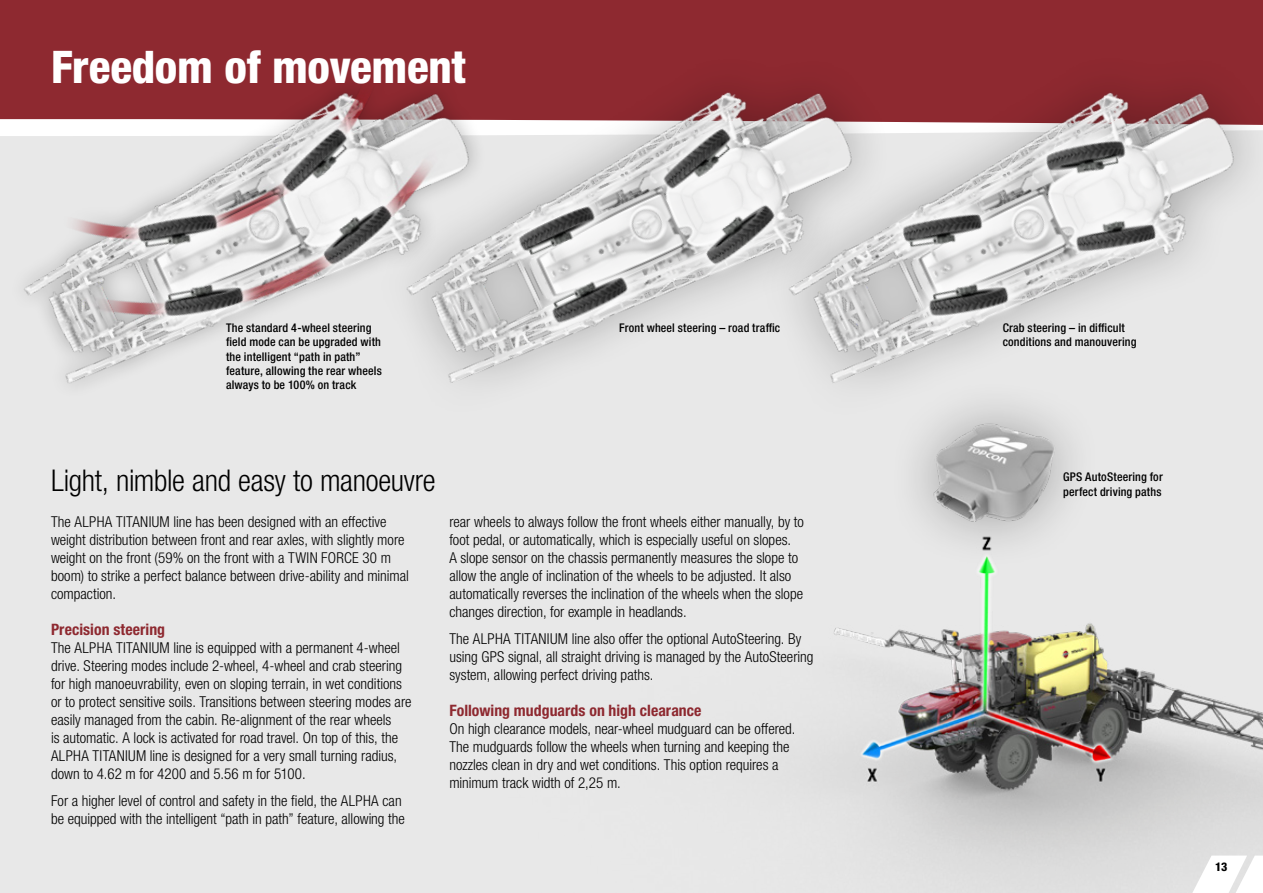
<style>
.page{position:relative;width:1263px;height:893px;background:#fff}
.page>*{position:absolute;margin:0;border:0;box-sizing:border-box;transform-origin:0 0}
.t1{font:800 condensed 45px "Helvetica Neue LTW1 G";letter-spacing:-.005em;color:#fff}
.t2{font:300 condensed 30px "Helvetica Neue LTW1 G";letter-spacing:-.01em;color:#000}
.t3{font:700 condensed 15.75px "Helvetica Neue LTW1 G";letter-spacing:.005em;color:#8e2930}
.t4{font:300 condensed 15px/18px "Helvetica Neue LTW1 G";color:#000}
.t5{font:500 condensed 12px/14.4px "Helvetica Neue LTW1 G";letter-spacing:.015em;color:#000}
.t6{font:800 condensed 12px "Helvetica Neue LTW1 G";color:#000}
</style>
<div class="page">
<div style="left:0;top:128px;width:1263px;height:765px;background:#e8e8e8"></div>
<div style="left:0;top:0;width:1263px;height:128px;background:#8e2930"></div>
<img style="left:506px;top:91px;width:244px;height:265px">
<div style="left:750px;top:49px;width:513px;height:375px;background:#000;opacity:.3"></div>
<img style="left:767px;top:49px;width:496px;height:307px">
<img style="left:0;top:89px;width:506px;height:296px">
<img style="left:405px;top:356px;width:858px;height:531px">
<div style="left:887px;top:376px;width:215px;height:193px;background:#e8e8e8"></div>
<img style="left:897px;top:373px;width:195px;height:196px">
<svg style="left:1186px;top:855px;width:77px;height:38px"></svg>
<h1 class="t1" style="left:51px;top:40px;width:416px">Freedom of movement</h1>
<p class="t5" style="left:226px;top:320px;width:157px">The standard 4-wheel steering field mode can be upgraded with the intelligent “path in path” feature, allowing the rear wheels always to be 100% on track</p>
<p class="t5" style="left:619px;top:320px;width:163px">Front wheel steering – road traffic</p>
<p class="t5" style="left:1003px;top:320px;width:135px">Crab steering – in difficult conditions and manouvering</p>
<h2 class="t2" style="left:51px;top:463px;width:386px">Light, nimble and easy to manoeuvre</h2>
<p class="t4" style="left:51px;top:513px;width:359px">The ALPHA TITANIUM line has been designed with an effective weight distribution between front and rear axles, with slightly more weight on the front (59% on the front with a TWIN FORCE 30 m boom) to strike a perfect balance between drive-ability and minimal compaction.</p>
<p class="t3" style="left:51px;top:620px;width:116px">Precision steering</p>
<p class="t4" style="left:51px;top:639px;width:362px">The ALPHA TITANIUM line is equipped with a permanent 4-wheel drive. Steering modes include 2-wheel, 4-wheel and crab steering for high manoeuvrability, even on sloping terrain, in wet conditions or to protect sensitive soils. Transitions between steering modes are easily managed from the cabin. Re-alignment of the rear wheels<br>is automatic. A lock is activated for road travel. On top of this, the ALPHA TITANIUM line is designed for a very small turning radius, down to 4.62 m for 4200 and 5.56 m for 5100.</p>
<p class="t4" style="left:51px;top:792px;width:355px">For a higher level of control and safety in the field, the ALPHA can be equipped with the intelligent “path in path” feature, allowing the</p>
<p class="t4" style="left:449px;top:513px;width:356px">rear wheels to always follow the front wheels either manually, by to foot pedal, or automatically, which is especially useful on slopes.<br>A slope sensor on the chassis permanently measures the slope to allow the angle of inclination of the wheels to be adjusted. It also automatically reverses the inclination of the wheels when the slope changes direction, for example in headlands.</p>
<p class="t4" style="left:449px;top:630px;width:366px">The ALPHA TITANIUM line also offer the optional AutoSteering. By using GPS signal, all straight driving is managed by the AutoSteering system, allowing perfect driving paths.</p>
<p class="t3" style="left:449px;top:701px;width:254px">Following mudguards on high clearance</p>
<p class="t4" style="left:449px;top:720px;width:348px">On high clearance models, near-wheel mudguard can be offered.<br>The mudguards follow the wheels when turning and keeping the nozzles clean in dry and wet conditions. This option requires a minimum track width of 2,25 m.</p>
<p class="t5" style="left:1063px;top:470px;width:101px">GPS AutoSteering for perfect driving paths</p>
<p class="t6" style="left:1215px;top:860px;width:14px">13</p>
</div>
